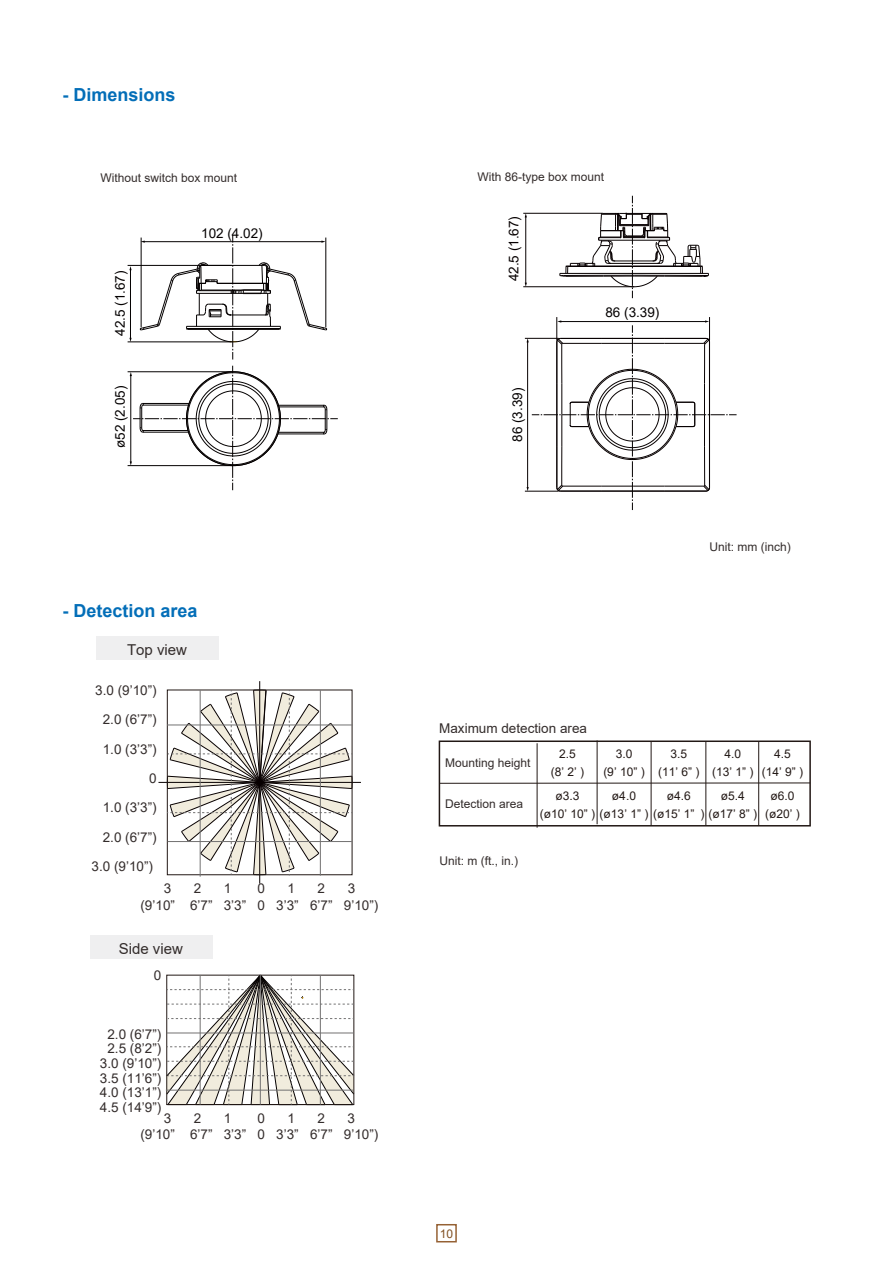
<style>
.page{position:relative;width:893px;height:1263px;background:#fff}
.page>*{position:absolute;margin:0;border:0;box-sizing:border-box;transform-origin:0 0}
.t1{font:700 18px "Arial";color:#036eb8}
.t2{font:15px "Arial";color:#332c2b}
.t3{font:13.5px/29.4px "Arial";color:#332c2b}
.t4{font:13.5px "Arial";color:#040000}
.t5{font:13.5px "Arial";color:#070001}
.t6{font:12px/18px "Arial";color:#221815;text-align:center}
.t7{font:12px "Arial";color:#332c2b}
.t8{font:12px "Arial";color:#804f21}
.s1{color:#221714}
</style>
<div class="page">
<div style="left:436px;top:1224px;width:21px;height:18px;background:#fff;border:2px solid #956134"></div>
<hr style="left:525px;top:491px;width:34px;height:1px;background:#070001">
<hr style="left:525px;top:338px;width:34px;height:1px;background:#070001">
<hr style="left:523px;top:286px;width:111px;height:1px;background:#070001">
<hr style="left:523px;top:213px;width:80px;height:1px;background:#070001">
<hr style="left:525px;top:217px;width:1px;height:66px;background:#070001">
<div style="left:90px;top:935px;width:123px;height:24px;background:#efeff0"></div>
<div style="left:96px;top:636px;width:123px;height:24px;background:#efeff0"></div>
<hr style="left:158px;top:782px;width:203px;height:1px;background:#070001">
<hr style="left:259px;top:681px;width:1px;height:202px;background:#070001">
<svg style="left:166px;top:974px;width:188px;height:131px"></svg>
<hr style="left:166px;top:1090px;width:187px;height:1px;background:#727171">
<hr style="left:200px;top:690px;width:1px;height:187px;background:#727171">
<hr style="left:167px;top:725px;width:186px;height:1px;background:#727171">
<svg style="left:167px;top:690px;width:185px;height:185px"></svg>
<div style="left:439px;top:740px;width:372px;height:86px;border:2px solid #221815"></div>
<hr style="left:439px;top:782px;width:371px;height:2px;background:#221815">
<hr style="left:537px;top:743px;width:1px;height:85px;background:#221815">
<hr style="left:597px;top:740px;width:1px;height:84px;background:#221815">
<hr style="left:651px;top:741px;width:1px;height:85px;background:#221815">
<hr style="left:705px;top:741px;width:1px;height:84px;background:#221815">
<hr style="left:758px;top:741px;width:1px;height:85px;background:#221815">
<hr style="left:128px;top:465px;width:104px;height:1px;background:#040000">
<hr style="left:128px;top:371px;width:104px;height:1px;background:#040000">
<hr style="left:128px;top:342px;width:104px;height:1px;background:#040000">
<hr style="left:128px;top:265px;width:104px;height:1px;background:#040000">
<svg style="left:130px;top:366px;width:208px;height:124px"></svg>
<hr style="left:130px;top:269px;width:1px;height:70px;background:#040000">
<svg style="left:140px;top:235px;width:187px;height:124px"></svg>
<svg style="left:559px;top:196px;width:150px;height:102px"></svg>
<svg style="left:527px;top:317px;width:210px;height:193px"></svg>
<h1 class="t1" style="left:62px;top:82px;width:115px">- Dimensions</h1>
<p class="t7" style="left:101px;top:170px;width:138px">Without switch box mount</p>
<p class="t7" style="left:477px;top:168px;width:128px">With 86-type box mount</p>
<p class="t4" style="left:111px;top:336px;width:67px;rotate:-90deg">42.5 (1.67)</p>
<p class="t4" style="left:111px;top:448px;width:64px;rotate:-90deg">ø52 (2.05)</p>
<p class="t4" style="left:201px;top:223px;width:63px">102 (4.02)</p>
<h1 class="t1" style="left:62px;top:597px;width:137px">- Detection area</h1>
<p class="t2" style="left:127px;top:639px;width:62px">Top view</p>
<p class="t3" style="left:92px;top:675px;width:67px;text-align:right">3.0 (9’10”)<br>2.0 (6’7”)<br>1.0 (3’3”)<br>0<br>1.0 (3’3”)<br>2.0 (6’7”)<br>3.0 (9’10”)</p>
<p class="t3" style="left:140px;top:880px;width:239px;line-height:16.2px;text-indent:207px">3 (9’10” 6’7” 3’3” 0 3’3” 6’7” 9’10”)</p>
<p class="t3" style="left:164px;top:874px;width:9px">3</p>
<p class="t3" style="left:194px;top:874px;width:9px">2</p>
<p class="t3" style="left:224px;top:874px;width:9px">1</p>
<p class="t3" style="left:258px;top:874px;width:9px">0</p>
<p class="t3" style="left:288px;top:874px;width:9px">1</p>
<p class="t3" style="left:318px;top:874px;width:9px">2</p>
<p class="t2" style="left:119px;top:938px;width:66px">Side view</p>
<p class="t3" style="left:154px;top:960px;width:9px">0</p>
<p class="t3" style="left:100px;top:1026px;width:63px;line-height:14.7px;text-align:center">2.0 (6’7”)<br>2.5 (8’2”)<br>3.0 (9’10”)<br>3.5 (11’6”)<br>4.0 (13’1”)<br>4.5 (14’9”)</p>
<p class="t3" style="left:140px;top:1110px;width:239px;line-height:16.2px;text-indent:207px">3 (9’10” 6’7” 3’3” 0 3’3” 6’7” 9’10”)</p>
<p class="t3" style="left:164px;top:1103px;width:9px">3</p>
<p class="t3" style="left:194px;top:1103px;width:9px">2</p>
<p class="t3" style="left:224px;top:1103px;width:9px">1</p>
<p class="t3" style="left:258px;top:1103px;width:9px">0</p>
<p class="t3" style="left:288px;top:1103px;width:9px">1</p>
<p class="t3" style="left:318px;top:1103px;width:9px">2</p>
<p class="t5" style="left:504px;top:281px;width:67px;rotate:-90deg">42.5 (1.67)</p>
<p class="t4" style="left:508px;top:442px;width:56px;rotate:-90deg">86 (3.39)</p>
<p class="t4" style="left:605px;top:303px;width:56px">86 (3.39)</p>
<p class="t7" style="left:709px;top:538px;width:83px">Unit: mm (inch)</p>
<p class="t3" style="left:439px;top:714px;width:149px">Maximum detection area</p>
<p class="t6" style="left:551px;top:744px;width:35px">2.5<br>(8’ 2’ )</p>
<p class="t6" style="left:540px;top:786px;width:219px;text-align:left;text-indent:16px"><span class="s1">ø</span>3.3<br>(<span class="s1">ø</span>10’ 10” ) (<span class="s1">ø</span>13’ 1” ) (<span class="s1">ø</span>15’ 1” ) (<span class="s1">ø</span>17’ 8” )</p>
<p class="t6" style="left:603px;top:744px;width:43px">3.0<br>(9’ 10” )</p>
<p class="t6" style="left:612px;top:786px;width:26px"><span class="s1">ø</span>4.0</p>
<p class="t6" style="left:658px;top:744px;width:43px">3.5<br>(11’ 6” )</p>
<p class="t6" style="left:667px;top:786px;width:26px"><span class="s1">ø</span>4.6</p>
<p class="t6" style="left:712px;top:744px;width:43px">4.0<br>(13’ 1” )</p>
<p class="t6" style="left:721px;top:786px;width:26px"><span class="s1">ø</span>5.4</p>
<p class="t6" style="left:762px;top:744px;width:43px">4.5<br>(14’ 9” )</p>
<p class="t6" style="left:765px;top:786px;width:36px"><span class="s1">ø</span>6.0 (<span class="s1">ø</span>20’ )</p>
<p class="t7" style="left:445px;top:754px;width:87px">Mounting height</p>
<p class="t7" style="left:445px;top:796px;width:80px">Detection area</p>
<p class="t7" style="left:439px;top:853px;width:80px">Unit: m (ft., in.)</p>
<p class="t8" style="left:440px;top:1225px;width:15px">10</p>
</div>
